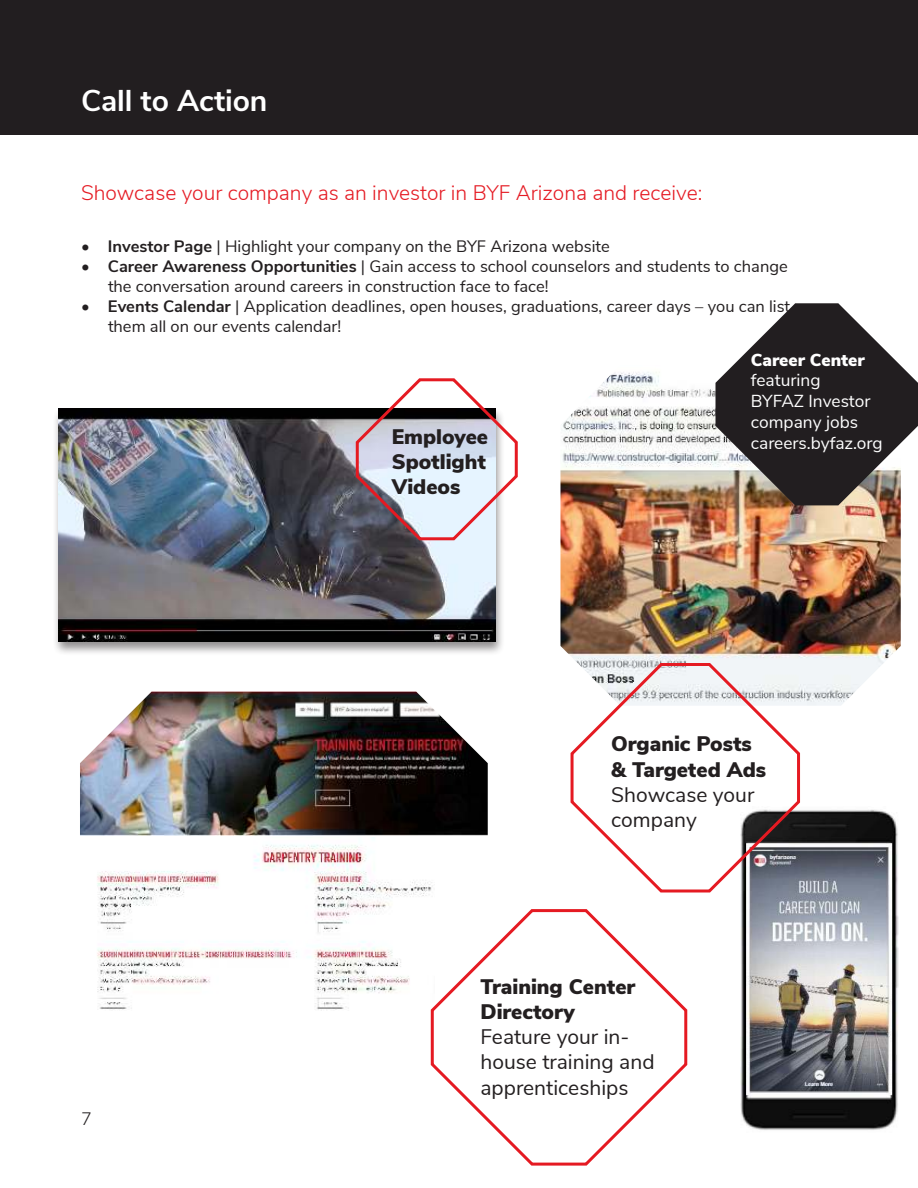
<style>
.page{position:relative;width:918px;height:1188px;background:#fff}
.page>*{position:absolute;margin:0;border:0;box-sizing:border-box;transform-origin:0 0}
.t1{font:700 30px "Nunito Sans";color:#fff}
.t2{font:900 21px/25.2px "Nunito Sans";color:#231f20}
.t3{font:21px/25.2px "Nunito Sans";color:#231f20}
.t4{font:300 21px "Nunito Sans";color:#e51b24}
.t5{font:300 18px "Nunito Sans";color:#231f20}
.t6{font:17.4px/20.9px "Nunito Sans";color:#fff}
.t7{font:900 17.4px "Nunito Sans";color:#fff}
.t8{font:16.5px/19.8px "Nunito Sans";color:#231f20}
.s1{font-weight:700}
</style>
<div class="page">
<img style="left:560px;top:372px;width:341px;height:334px">
<img style="left:741px;top:809px;width:158px;height:321px">
<svg style="left:569px;top:660px;width:233px;height:234px"></svg>
<div style="left:0;top:0;width:918px;height:135px;background:#221e20"></div>
<div style="left:52px;top:407px;width:453px;height:249px;background:#231f20;opacity:.5"></div>
<img style="left:58px;top:409px;width:437px;height:233px">
<svg style="left:354px;top:378px;width:164px;height:164px"></svg>
<img style="left:80px;top:692px;width:408px;height:144px">
<svg style="left:716px;top:303px;width:202px;height:202px"></svg>
<img style="left:97px;top:838px;width:336px;height:172px">
<svg style="left:429px;top:906px;width:259px;height:260px"></svg>
<h1 class="t1" style="left:81px;top:87px;width:188px">Call to Action</h1>
<p class="t4" style="left:81px;top:185px;width:623px">Showcase your company as an investor in BYF Arizona and receive:</p>
<p class="t8" style="left:81px;top:237px;width:530px"><span class="s1">• Investor Page</span> | Highlight your company on the BYF Arizona website</p>
<p class="t8" style="left:108px;top:257px;width:681px;text-indent:-27px"><span class="s1">• Career Awareness Opportunities</span> | Gain access to school counselors and students to change the conversation around careers in construction face to face!</p>
<p class="t8" style="left:108px;top:297px;width:684px;text-indent:-27px"><span class="s1">• Events Calendar</span> | Application deadlines, open houses, graduations, career days – you can list them all on our events calendar!</p>
<p class="t2" style="left:392px;top:425px;width:98px;text-align:justify">Employee Spotlight Videos</p>
<p class="t7" style="left:751px;top:353px;width:115px">Career Center</p>
<p class="t6" style="left:751px;top:370px;width:133px">featuring<br>BYFAZ Investor company jobs careers.byfaz.org</p>
<p class="t2" style="left:611px;top:731px;width:156px">Organic Posts &amp; Targeted Ads</p>
<p class="t3" style="left:611px;top:783px;width:145px">Showcase your company</p>
<p class="t5" style="left:81px;top:1112px;width:12px">7</p>
<p class="t2" style="left:480px;top:975px;width:156px">Training Center<br>Directory</p>
<p class="t3" style="left:480px;top:1025px;width:176px">Feature your in&shy;house training and apprenticeships</p>
</div>
